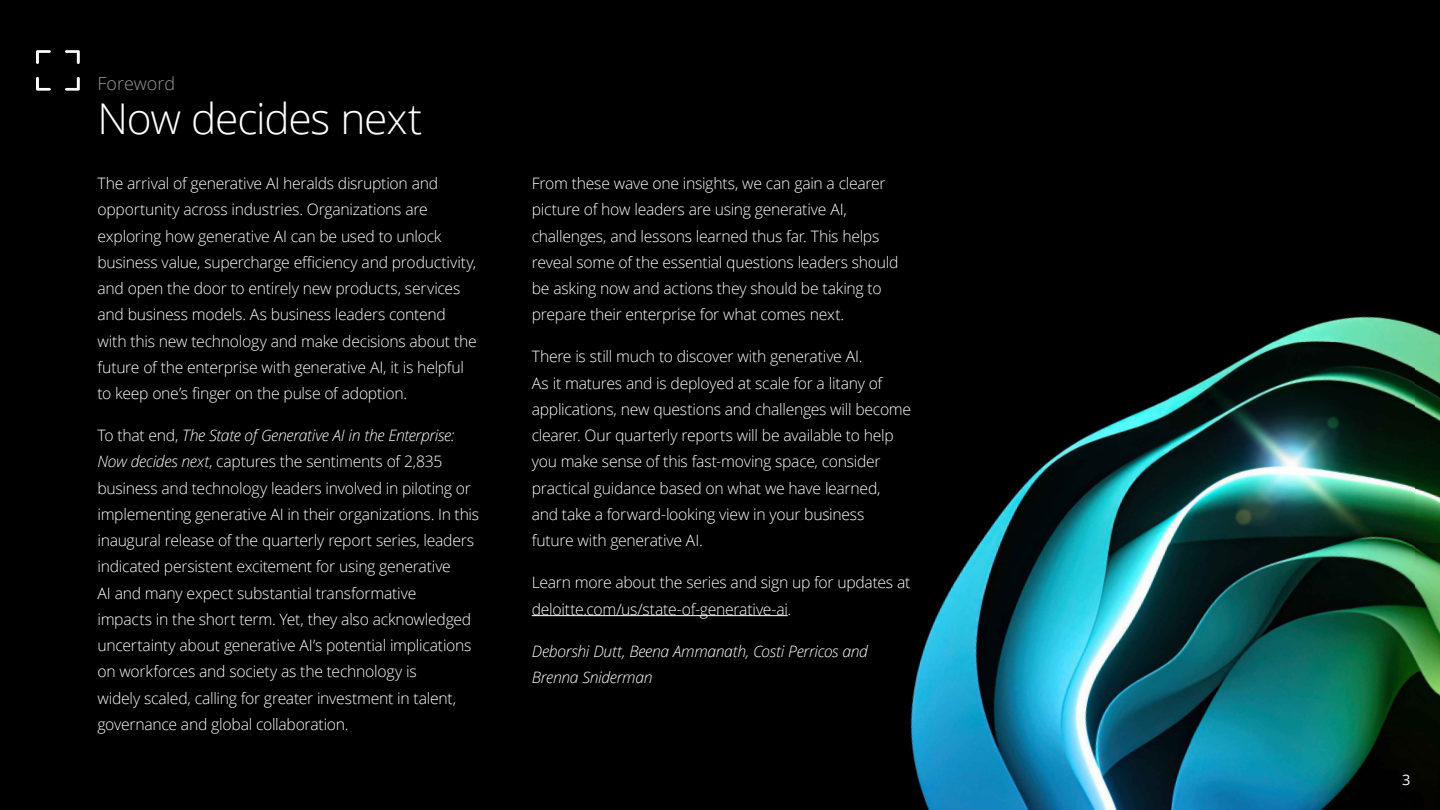
<style>
.page{position:relative;width:1440px;height:810px;background:#000}
.page>*{position:absolute;margin:0;border:0;box-sizing:border-box;transform-origin:0 0}
.t1{font:300 42.45px "Open Sans";letter-spacing:-.03em;color:#fff}
.t2{font:300 18px "Open Sans";color:#97999b}
.t3{font:300 15.75px/26.2px "Open Sans";letter-spacing:-.02em;color:#fff}
.t4{font:italic 300 15.75px/26.2px "Open Sans";letter-spacing:-.02em;color:#fff}
.t5{font:14.48px "Open Sans";color:#fff}
.s1{font-style:italic}
</style>
<div class="page">
<img style="left:691px;top:316px;width:749px;height:494px">
<img style="left:1170px;top:343px;width:244px;height:244px">
<hr style="left:532px;top:615px;width:256px;height:1px;background:#fff">
<svg style="left:65px;top:50px;width:15px;height:14px"></svg>
<svg style="left:36px;top:50px;width:15px;height:14px"></svg>
<svg style="left:36px;top:77px;width:15px;height:14px"></svg>
<svg style="left:65px;top:77px;width:15px;height:14px"></svg>
<p class="t2" style="left:98px;top:71px;width:79px">Foreword</p>
<h1 class="t1" style="left:98px;top:90px;width:326px">Now decides next</h1>
<p class="t3" style="left:98px;top:170px;width:381px">The arrival of generative AI heralds disruption and opportunity across industries. Organizations are exploring how generative AI can be used to unlock business value, supercharge efficiency and productivity, and open the door to entirely new products, services and business models. As business leaders contend with this new technology and make decisions about the future of the enterprise with generative AI, it is helpful to keep one’s finger on the pulse of adoption.</p>
<p class="t3" style="left:98px;top:422px;width:383px">To that end, <span class="s1">The State of Generative AI in the Enterprise:<br>Now decides next</span>, captures the sentiments of 2,835 business and technology leaders involved in piloting or implementing generative AI in their organizations. In this inaugural release of the quarterly report series, leaders indicated persistent excitement for using generative<br>AI and many expect substantial transformative<br>impacts in the short term. Yet, they also acknowledged uncertainty about generative AI’s potential implications on workforces and society as the technology is<br>widely scaled, calling for greater investment in talent, governance and global collaboration.</p>
<p class="t3" style="left:532px;top:170px;width:368px">From these wave one insights, we can gain a clearer picture of how leaders are using generative AI, challenges, and lessons learned thus far. This helps reveal some of the essential questions leaders should be asking now and actions they should be taking to prepare their enterprise for what comes next.</p>
<p class="t3" style="left:532px;top:343px;width:381px">There is still much to discover with generative AI.<br>As it matures and is deployed at scale for a litany of applications, new questions and challenges will become clearer. Our quarterly reports will be available to help you make sense of this fast-moving space, consider practical guidance based on what we have learned,<br>and take a forward-looking view in your business<br>future with generative AI.</p>
<p class="t3" style="left:532px;top:569px;width:380px">Learn more about the series and sign up for updates at deloitte.com/us/state-of-generative-ai.</p>
<p class="t4" style="left:532px;top:637px;width:338px">Deborshi Dutt, Beena Ammanath, Costi Perricos and<br>Brenna Sniderman</p>
<p class="t5" style="left:1402px;top:769px;width:10px">3</p>
</div>
